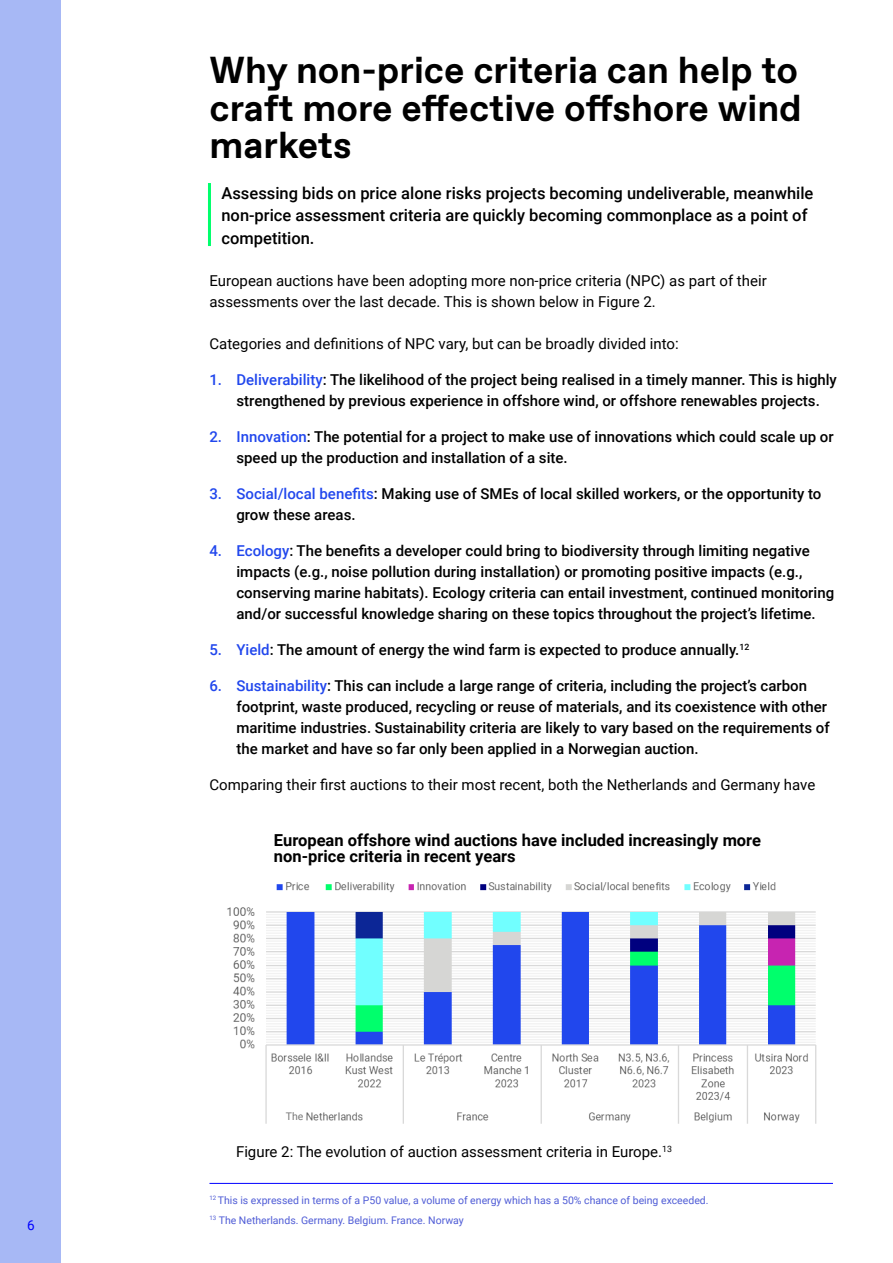
<style>
.page{position:relative;width:893px;height:1263px;background:#fff}
.page>*{position:absolute;margin:0;border:0;box-sizing:border-box;transform-origin:0 0}
.t1{font:700 37.5px/37.5px "ABC Favorit";color:#000;text-align:justify}
.t2{font:500 16.5px/22.5px "Roboto";color:#000}
.t3{font:700 16.5px/16.5px "Roboto";color:#000}
.t4{font:500 15px/21px "Roboto";color:#000}
.t5{font:15px/21px "Roboto";color:#000}
.t6{font:13.5px "Roboto";color:#00f}
.t7{font:10.5px "Roboto";color:#4f5cd6}
.t8{font:10.5px "Roboto";color:#797979}
.s1{color:#2147ed}
</style>
<div class="page">
<div style="left:0;top:0;width:60px;height:1263px;background:#a7b8f5"></div>
<hr style="left:208px;top:183px;width:3px;height:63px;background:#00ff6c">
<hr style="left:209px;top:1183px;width:624px;height:1px;background:#00f">
<img style="left:227px;top:882px;width:590px;height:242px">
<p class="t6" style="left:27px;top:1215px;width:9px">6</p>
<h1 class="t1" style="left:209px;top:53px;width:594px">Why non-price criteria can help to craft more effective offshore wind markets</h1>
<p class="t2" style="left:221px;top:181px;width:593px">Assessing bids on price alone risks projects becoming undeliverable, meanwhile non-price assessment criteria are quickly becoming commonplace as a point of competition.</p>
<p class="t5" style="left:209px;top:269px;width:559px">European auctions have been adopting more non-price criteria (NPC) as part of their assessments over the last decade. This is shown below in Figure 2.</p>
<p class="t5" style="left:209px;top:332px;width:471px">Categories and definitions of NPC vary, but can be broadly divided into:</p>
<p class="t4" style="left:236px;top:368px;width:602px;text-indent:-27px"><span class="s1">1. Deliverability</span>: The likelihood of the project being realised in a timely manner. This is highly strengthened by previous experience in offshore wind, or offshore renewables projects.</p>
<p class="t4" style="left:236px;top:425px;width:599px;text-indent:-27px"><span class="s1">2. Innovation</span>: The potential for a project to make use of innovations which could scale up or speed up the production and installation of a site.</p>
<p class="t4" style="left:236px;top:482px;width:586px;text-indent:-27px"><span class="s1">3. Social/local benefits</span>: Making use of SMEs of local skilled workers, or the opportunity to grow these areas.</p>
<p class="t4" style="left:236px;top:539px;width:599px;text-indent:-27px"><span class="s1">4. Ecology</span>: The benefits a developer could bring to biodiversity through limiting negative impacts (e.g., noise pollution during installation) or promoting positive impacts (e.g., conserving marine habitats). Ecology criteria can entail investment, continued monitoring and/or successful knowledge sharing on these topics throughout the project’s lifetime.</p>
<p class="t4" style="left:209px;top:638px;width:541px"><span class="s1">5. Yield</span>: The amount of energy the wind farm is expected to produce annually.<sup>12</sup></p>
<p class="t4" style="left:236px;top:674px;width:595px;text-indent:-27px"><span class="s1">6. Sustainability</span>: This can include a large range of criteria, including the project’s carbon footprint, waste produced, recycling or reuse of materials, and its coexistence with other maritime industries. Sustainability criteria are likely to vary based on the requirements of the market and have so far only been applied in a Norwegian auction.</p>
<p class="t5" style="left:209px;top:773px;width:607px">Comparing their first auctions to their most recent, both the Netherlands and Germany have</p>
<p class="t3" style="left:274px;top:831px;width:489px">European offshore wind auctions have included increasingly more non-price criteria in recent years</p>
<p class="t8" style="left:286px;top:1109px;width:19px">The</p>
<p class="t5" style="left:236px;top:1141px;width:437px">Figure 2: The evolution of auction assessment criteria in Europe.<sup>13</sup></p>
<p class="t7" style="left:209px;top:1192px;width:501px"><sup>12</sup> This is expressed in terms of a P50 value, a volume of energy which has a 50% chance of being exceeded.</p>
<p class="t7" style="left:209px;top:1212px;width:256px"><sup>13</sup> The Netherlands. Germany. Belgium. France. Norway</p>
</div>
